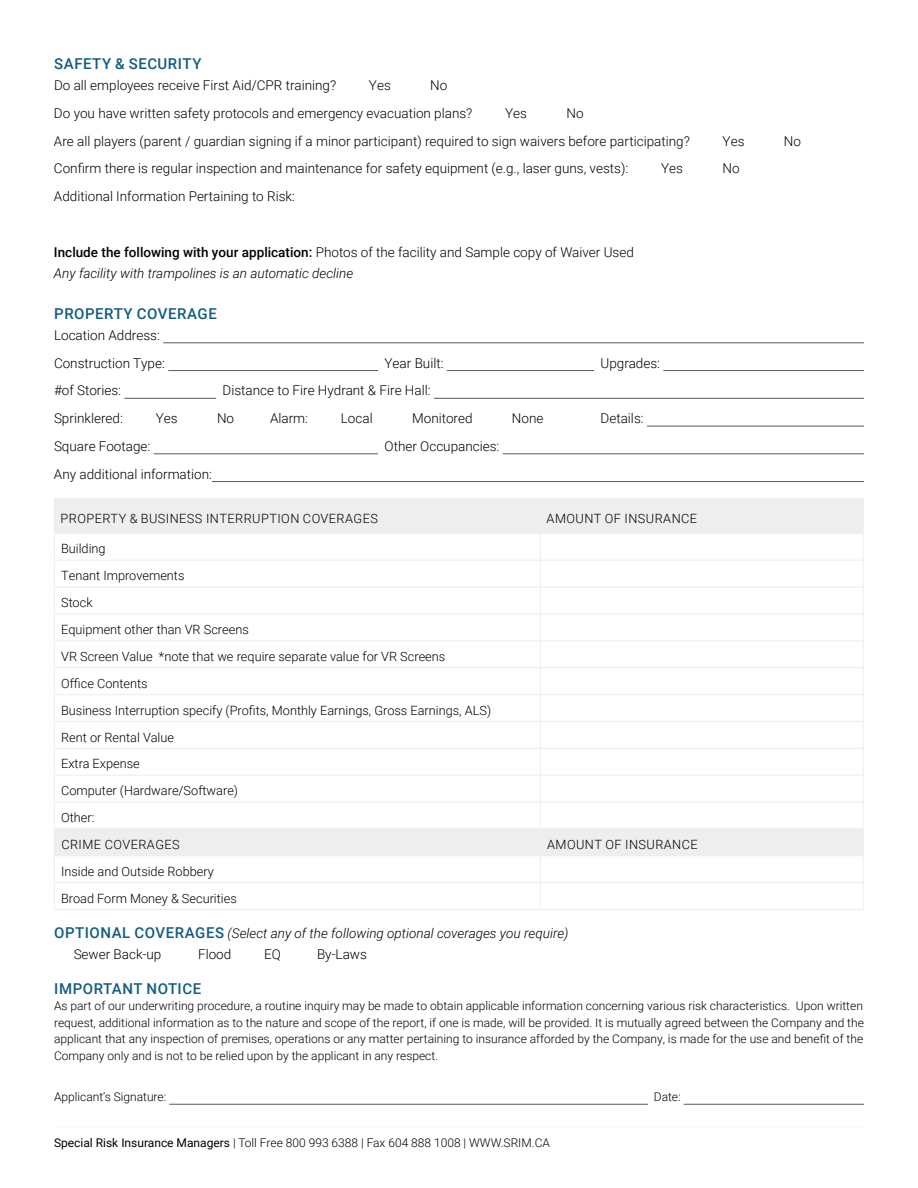
<style>
.page{position:relative;width:918px;height:1188px;background:#fff}
.page>*{position:absolute;margin:0;border:0;box-sizing:border-box;transform-origin:0 0}
.t1{font:500 15px "Roboto";letter-spacing:.035em;color:#145d81}
.t2{font:300 13.5px/27.8px "Roboto";color:#000}
.t3{font:italic 300 13.5px/21px "Roboto";color:#000}
.t4{font:300 12.75px/26.8px "Roboto";color:#000}
.t5{font:300 12.75px "Roboto";letter-spacing:.035em;color:#000}
.t6{font:300 12px/16.5px "Roboto";color:#000;text-align:justify}
.s1{font-weight:500;font-style:normal}
.s2{font-style:normal}
.s3{font-weight:500;font-style:normal;font-size:15px;color:#145d81}
.s4{font-weight:400}
</style>
<div class="page">
<hr style="left:54px;top:1126px;width:810px;height:1px;background:#f1f3f4">
<hr style="left:163px;top:343px;width:701px;height:1px;background:#58595b">
<hr style="left:168px;top:370px;width:210px;height:1px;background:#58595b">
<hr style="left:447px;top:370px;width:147px;height:1px;background:#58595b">
<hr style="left:663px;top:370px;width:201px;height:1px;background:#58595b">
<hr style="left:124px;top:398px;width:92px;height:1px;background:#58595b">
<hr style="left:434px;top:398px;width:430px;height:1px;background:#58595b">
<hr style="left:647px;top:426px;width:217px;height:1px;background:#58595b">
<hr style="left:154px;top:454px;width:224px;height:1px;background:#58595b">
<hr style="left:503px;top:454px;width:361px;height:1px;background:#58595b">
<hr style="left:212px;top:481px;width:652px;height:1px;background:#58595b">
<hr style="left:169px;top:1104px;width:479px;height:1px;background:#58595b">
<hr style="left:684px;top:1104px;width:180px;height:1px;background:#58595b">
<svg style="left:55px;top:499px;width:808px;height:356px"></svg>
<hr style="left:55px;top:533px;width:485px;height:1px;background:#eee">
<hr style="left:541px;top:533px;width:322px;height:1px;background:#eee">
<hr style="left:55px;top:560px;width:485px;height:1px;background:#eee">
<hr style="left:541px;top:560px;width:322px;height:1px;background:#eee">
<hr style="left:55px;top:587px;width:485px;height:1px;background:#eee">
<hr style="left:541px;top:587px;width:322px;height:1px;background:#eee">
<hr style="left:55px;top:613px;width:485px;height:2px;background:#eee">
<hr style="left:541px;top:613px;width:322px;height:2px;background:#eee">
<hr style="left:55px;top:640px;width:485px;height:1px;background:#eee">
<hr style="left:541px;top:640px;width:322px;height:1px;background:#eee">
<hr style="left:55px;top:667px;width:485px;height:1px;background:#eee">
<hr style="left:541px;top:667px;width:322px;height:1px;background:#eee">
<hr style="left:55px;top:694px;width:485px;height:1px;background:#eee">
<hr style="left:541px;top:694px;width:322px;height:1px;background:#eee">
<hr style="left:55px;top:721px;width:485px;height:1px;background:#eee">
<hr style="left:541px;top:721px;width:322px;height:1px;background:#eee">
<hr style="left:55px;top:748px;width:485px;height:1px;background:#eee">
<hr style="left:541px;top:748px;width:322px;height:1px;background:#eee">
<hr style="left:55px;top:775px;width:485px;height:1px;background:#eee">
<hr style="left:541px;top:775px;width:322px;height:1px;background:#eee">
<hr style="left:55px;top:801px;width:485px;height:2px;background:#eee">
<hr style="left:541px;top:801px;width:322px;height:2px;background:#eee">
<hr style="left:55px;top:828px;width:485px;height:1px;background:#eee">
<hr style="left:541px;top:828px;width:322px;height:1px;background:#eee">
<hr style="left:55px;top:855px;width:485px;height:1px;background:#eee">
<hr style="left:541px;top:855px;width:322px;height:1px;background:#eee">
<hr style="left:55px;top:882px;width:485px;height:1px;background:#eee">
<hr style="left:541px;top:882px;width:322px;height:1px;background:#eee">
<hr style="left:54px;top:909px;width:486px;height:1px;background:#eee">
<hr style="left:540px;top:909px;width:324px;height:1px;background:#eee">
<hr style="left:54px;top:498px;width:486px;height:1px;background:#eee">
<hr style="left:54px;top:499px;width:1px;height:34px;background:#eee">
<hr style="left:540px;top:498px;width:324px;height:1px;background:#eee">
<hr style="left:540px;top:499px;width:1px;height:34px;background:#eee">
<hr style="left:863px;top:499px;width:1px;height:34px;background:#eee">
<svg style="left:54px;top:533px;width:1px;height:376px"></svg>
<svg style="left:540px;top:533px;width:1px;height:376px"></svg>
<svg style="left:863px;top:533px;width:1px;height:376px"></svg>
<p class="t1" style="left:54px;top:53px;width:149px">SAFETY &amp; SECURITY</p>
<p class="t2" style="left:54px;top:71px;width:284px">Do all employees receive First Aid/CPR training?</p>
<p class="t2" style="left:369px;top:71px;width:23px">Yes</p>
<p class="t2" style="left:54px;top:71px;width:420px;text-indent:376px">No<br>Do you have written safety protocols and emergency evacuation plans?</p>
<p class="t2" style="left:54px;top:99px;width:637px;text-indent:513px">No<br>Are all players (parent / guardian signing if a minor participant) required to sign waivers before participating?</p>
<p class="t2" style="left:505px;top:99px;width:23px">Yes</p>
<p class="t2" style="left:723px;top:126px;width:23px">Yes</p>
<p class="t2" style="left:784px;top:126px;width:19px">No</p>
<p class="t2" style="left:54px;top:154px;width:576px">Confirm there is regular inspection and maintenance for safety equipment (e.g., laser guns, vests):</p>
<p class="t2" style="left:661px;top:154px;width:23px">Yes</p>
<p class="t2" style="left:722px;top:154px;width:19px">No</p>
<p class="t2" style="left:54px;top:182px;width:243px">Additional Information Pertaining to Risk:</p>
<p class="t3" style="left:54px;top:241px;width:582px"><span class="s1">Include the following with your application:</span> <span class="s2">Photos of the facility and Sample copy of Waiver Used<br></span>Any facility with trampolines is an automatic decline</p>
<p class="t1" style="left:54px;top:303px;width:164px">PROPERTY COVERAGE</p>
<p class="t2" style="left:54px;top:321px;width:112px">Location Address:<br>Construction Type:</p>
<p class="t2" style="left:385px;top:348px;width:61px">Year Built:</p>
<p class="t2" style="left:601px;top:348px;width:61px">Upgrades:</p>
<p class="t2" style="left:54px;top:376px;width:69px">#of Stories:</p>
<p class="t2" style="left:223px;top:376px;width:210px">Distance to Fire Hydrant &amp; Fire Hall:</p>
<p class="t2" style="left:54px;top:404px;width:70px">Sprinklered:</p>
<p class="t2" style="left:156px;top:404px;width:23px">Yes</p>
<p class="t2" style="left:217px;top:404px;width:19px">No</p>
<p class="t2" style="left:270px;top:404px;width:40px">Alarm:</p>
<p class="t2" style="left:341px;top:404px;width:33px">Local</p>
<p class="t2" style="left:412px;top:404px;width:62px">Monitored</p>
<p class="t2" style="left:512px;top:404px;width:33px">None</p>
<p class="t2" style="left:601px;top:404px;width:45px">Details:</p>
<p class="t2" style="left:54px;top:432px;width:98px">Square Footage:</p>
<p class="t2" style="left:385px;top:432px;width:116px">Other Occupancies:</p>
<p class="t2" style="left:54px;top:459px;width:160px">Any additional information:</p>
<p class="t5" style="left:61px;top:509px;width:319px">PROPERTY &amp; BUSINESS INTERRUPTION COVERAGES</p>
<p class="t5" style="left:547px;top:509px;width:152px">AMOUNT OF INSURANCE</p>
<p class="t4" style="left:61px;top:535px;width:432px">Building<br>Tenant Improvements<br>Stock<br>Equipment other than VR Screens<br>VR Screen Value *note that we require separate value for VR Screens<br>Office Contents<br>Business Interruption specify (Profits, Monthly Earnings, Gross Earnings, ALS)<br>Rent or Rental Value<br>Extra Expense<br>Computer (Hardware/Software)<br>Other:<br>CRIME COVERAGES</p>
<p class="t5" style="left:547px;top:836px;width:152px">AMOUNT OF INSURANCE</p>
<p class="t4" style="left:61px;top:857px;width:177px">Inside and Outside Robbery<br>Broad Form Money &amp; Securities</p>
<p class="t3" style="left:74px;top:923px;width:496px;text-indent:-19px"><span class="s3">OPTIONAL COVERAGES</span> (Select any of the following optional coverages you require)<br><span class="s2">Sewer Back-up</span></p>
<p class="t2" style="left:198px;top:940px;width:35px">Flood</p>
<p class="t2" style="left:264px;top:940px;width:18px">EQ</p>
<p class="t2" style="left:317px;top:940px;width:51px">By-Laws</p>
<p class="t1" style="left:54px;top:978px;width:148px">IMPORTANT NOTICE</p>
<p class="t6" style="left:54px;top:998px;width:811px">As part of our underwriting procedure, a routine inquiry may be made to obtain applicable information concerning various risk characteristics. Upon written request, additional information as to the nature and scope of the report, if one is made, will be provided. It is mutually agreed between the Company and the applicant that any inspection of premises, operations or any matter pertaining to insurance afforded by the Company, is made for the use and benefit of the Company only and is not to be relied upon by the applicant in any respect.</p>
<p class="t6" style="left:54px;top:1088px;width:114px">Applicant’s Signature:</p>
<p class="t6" style="left:654px;top:1088px;width:28px">Date:</p>
<p class="t6" style="left:54px;top:1134px;width:498px"><span class="s4">Special Risk Insurance Managers</span> | Toll Free 800 993 6388 | Fax 604 888 1008 | WWW.SRIM.CA</p>
</div>
